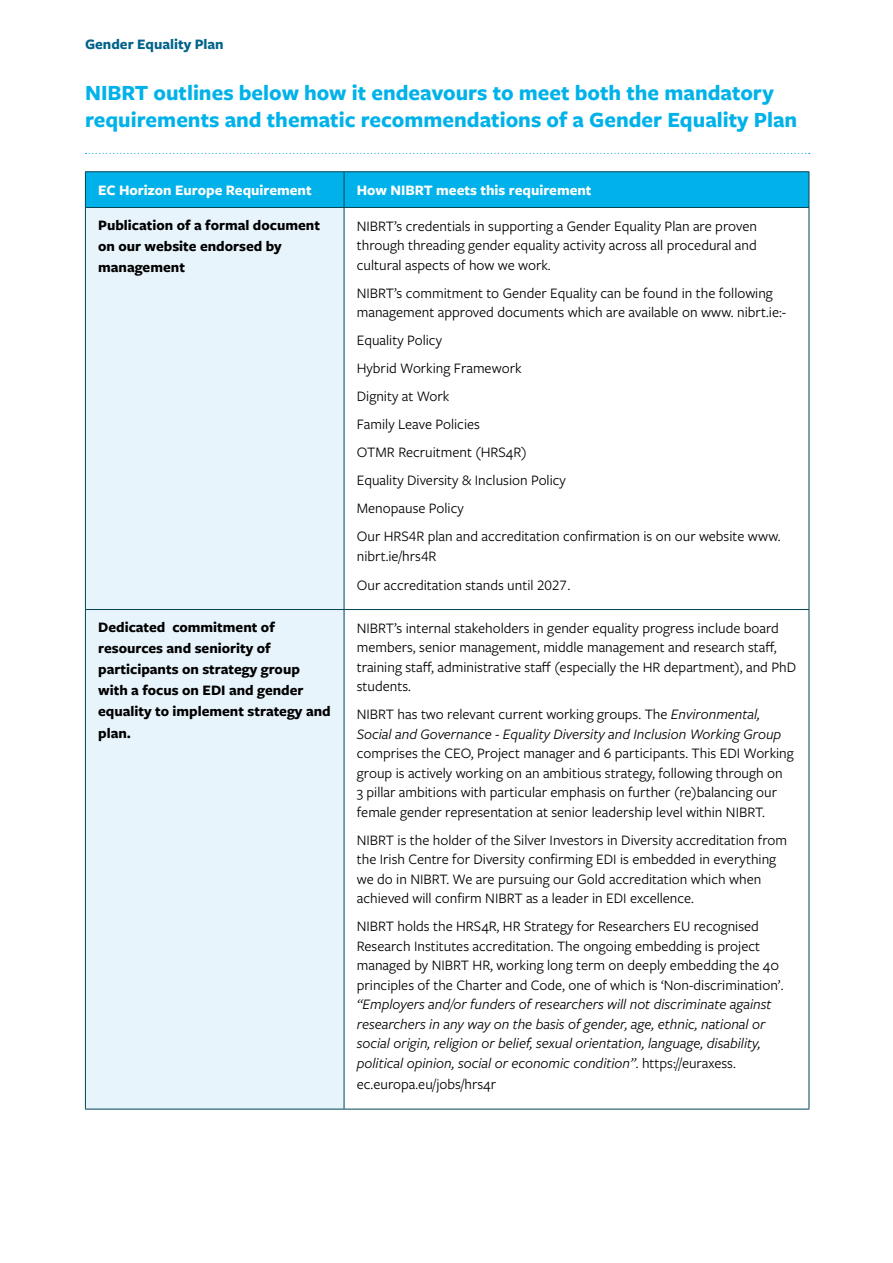
<style>
.page{position:relative;width:893px;height:1263px;background:#fff}
.page>*{position:absolute;margin:0;border:0;box-sizing:border-box;transform-origin:0 0}
.t1{font:700 22.5px/27px "Freight Sans Pro";color:#00b2e9}
.NEW_body{font:15px/19.5px "Freight Sans Pro";color:#000}
.NEW_body-2{font:700 15px/21px "Freight Sans Pro";color:#000}
.NEW_body-3{font:700 15px "Freight Sans Pro";color:#fff}
.NIBRT_HEading_2019{font:700 15px "Freight Sans Pro";color:#00638a}
.s1{font-style:italic}
</style>
<div class="page">
<svg style="left:86px;top:153px;width:724px;height:1px"></svg>
<div style="left:86px;top:172px;width:723px;height:35px;background:#00b2e9"></div>
<div style="left:86px;top:208px;width:258px;height:901px;background:#e8f4fc"></div>
<hr style="left:85px;top:171px;width:259px;height:1px;background:#004357">
<hr style="left:85px;top:172px;width:1px;height:35px;background:#004357">
<hr style="left:344px;top:171px;width:465px;height:1px;background:#004357">
<hr style="left:344px;top:172px;width:1px;height:35px;background:#004357">
<hr style="left:809px;top:172px;width:1px;height:35px;background:#004357">
<hr style="left:85px;top:207px;width:259px;height:1px;background:#004357">
<hr style="left:85px;top:208px;width:1px;height:401px;background:#004357">
<hr style="left:344px;top:207px;width:465px;height:1px;background:#004357">
<hr style="left:344px;top:208px;width:1px;height:401px;background:#004357">
<hr style="left:809px;top:208px;width:1px;height:401px;background:#004357">
<hr style="left:85px;top:609px;width:259px;height:1px;background:#004357">
<hr style="left:85px;top:610px;width:1px;height:499px;background:#004357">
<hr style="left:344px;top:609px;width:465px;height:1px;background:#004357">
<hr style="left:344px;top:610px;width:1px;height:499px;background:#004357">
<hr style="left:809px;top:610px;width:1px;height:499px;background:#004357">
<hr style="left:85px;top:1109px;width:259px;height:1px;background:#004357">
<hr style="left:344px;top:1109px;width:465px;height:1px;background:#004357">
<p class="NIBRT_HEading_2019" style="left:85px;top:34px;width:140px">Gender Equality Plan</p>
<p class="t1" style="left:85px;top:79px;width:714px">NIBRT outlines below how it endeavours to meet both the mandatory requirements and thematic recommendations of a Gender Equality Plan</p>
<p class="NEW_body-3" style="left:98px;top:179px;width:215px">EC Horizon Europe Requirement</p>
<p class="NEW_body-3" style="left:357px;top:179px;width:236px">How NIBRT meets this requirement</p>
<p class="NEW_body-2" style="left:98px;top:214px;width:223px">Publication of a formal document on our website endorsed by management</p>
<p class="NEW_body" style="left:357px;top:215px;width:402px;text-align:justify">NIBRT’s credentials in supporting a Gender Equality Plan are proven through threading gender equality activity across all procedural and cultural aspects of how we work.</p>
<p class="NEW_body" style="left:357px;top:282px;width:431px">NIBRT’s commitment to Gender Equality can be found in the following management approved documents which are available on www. nibrt.ie:-</p>
<p class="NEW_body" style="left:357px;top:330px;width:87px">Equality Policy</p>
<p class="NEW_body" style="left:357px;top:358px;width:166px">Hybrid Working Framework</p>
<p class="NEW_body" style="left:357px;top:386px;width:94px">Dignity at Work</p>
<p class="NEW_body" style="left:357px;top:414px;width:125px">Family Leave Policies</p>
<p class="NEW_body" style="left:357px;top:442px;width:171px">OTMR Recruitment (HRS4R)</p>
<p class="NEW_body" style="left:357px;top:470px;width:211px">Equality Diversity &amp; Inclusion Policy</p>
<p class="NEW_body" style="left:357px;top:498px;width:109px">Menopause Policy</p>
<p class="NEW_body" style="left:357px;top:526px;width:425px">Our HRS4R plan and accreditation confirmation is on our website www. nibrt.ie/hrs4R</p>
<p class="NEW_body" style="left:357px;top:575px;width:215px">Our accreditation stands until 2027.</p>
<p class="NEW_body-2" style="left:98px;top:616px;width:234px">Dedicated commitment of resources and seniority of participants on strategy group with a focus on EDI and gender equality to implement strategy and plan.</p>
<p class="NEW_body" style="left:357px;top:617px;width:441px">NIBRT’s internal stakeholders in gender equality progress include board members, senior management, middle management and research staff, training staff, administrative staff (especially the HR department), and PhD students.</p>
<p class="NEW_body" style="left:357px;top:704px;width:439px">NIBRT has two relevant current working groups. The <span class="s1">Environmental, Social and Governance - Equality Diversity and Inclusion Working Group </span>comprises the CEO, Project manager and 6 participants. This EDI Working group is actively working on an ambitious strategy, following through on<br>3 pillar ambitions with particular emphasis on further (re)balancing our female gender representation at senior leadership level within NIBRT.</p>
<p class="NEW_body" style="left:357px;top:829px;width:432px">NIBRT is the holder of the Silver Investors in Diversity accreditation from the Irish Centre for Diversity confirming EDI is embedded in everything we do in NIBRT. We are pursuing our Gold accreditation which when achieved will confirm NIBRT as a leader in EDI excellence.</p>
<p class="NEW_body" style="left:357px;top:916px;width:428px">NIBRT holds the HRS4R, HR Strategy for Researchers EU recognised Research Institutes accreditation. The ongoing embedding is project managed by NIBRT HR, working long term on deeply embedding the 40 principles of the Charter and Code, one of which is ‘Non-discrimination’. <span class="s1">“Employers and/or funders of researchers will not discriminate against researchers in any way on the basis of gender, age, ethnic, national or social origin, religion or belief, sexual orientation, language, disability, political opinion, social or economic condition”</span>. https://euraxess.</p>
<p class="NEW_body" style="left:357px;top:1073px;width:141px">ec.europa.eu/jobs/hrs4r</p>
</div>
